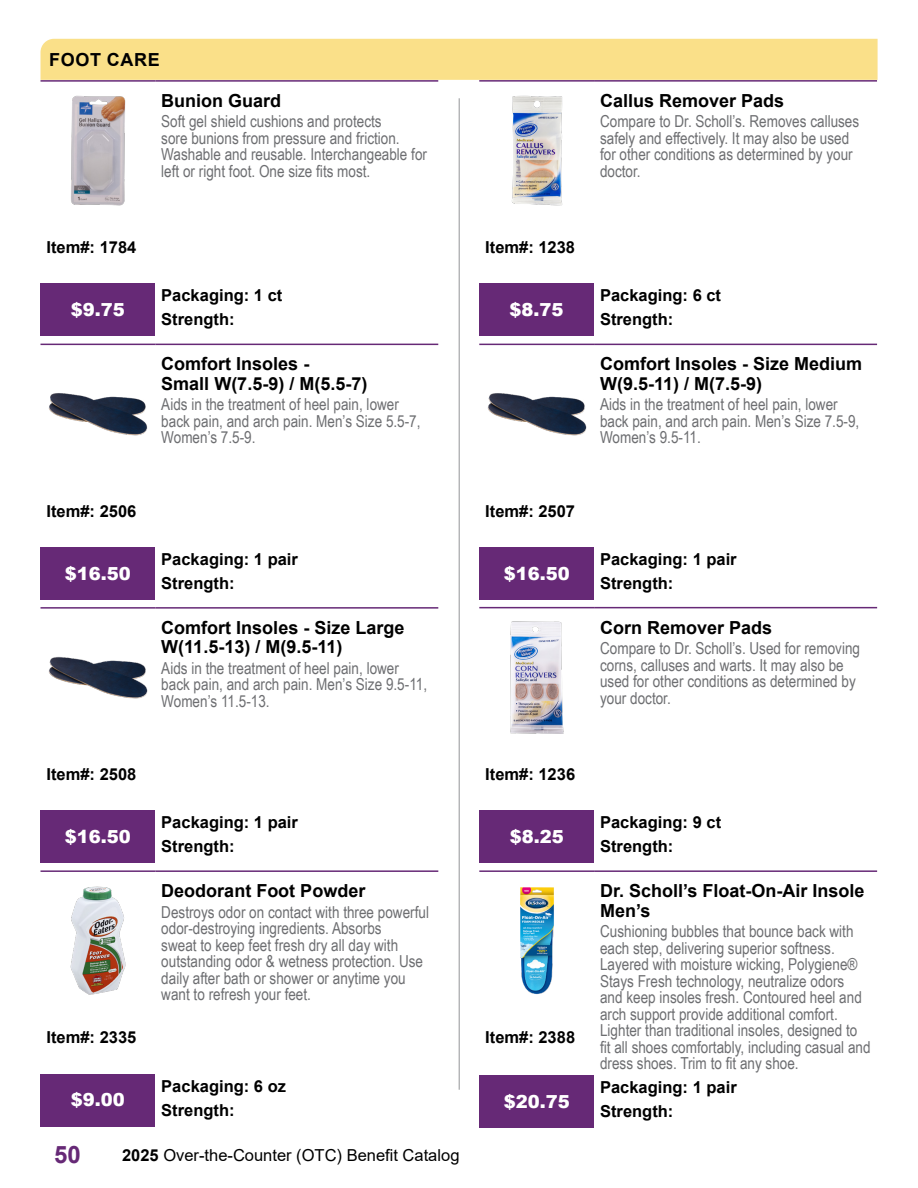
<style>
.page{position:relative;width:918px;height:1188px;background:#fff}
.page>*{position:absolute;margin:0;border:0;box-sizing:border-box;transform-origin:0 0}
.t1{font:700 24px "Arial";color:#662976}
.t2{font:700 18px/19.5px "Arial";color:#000}
.t3{font:900 18px "Arial";color:#fff}
.t4{font:700 18px "Arial";letter-spacing:.035em;color:#000}
.t5{font:16.5px/16.5px "Arial Narrow";color:#6d6e71}
.t6{font:700 16.5px "Arial";color:#000}
.t7{font:16.5px "Arial";color:#000}
.s1{font-weight:700}
</style>
<div class="page">
<hr style="left:459px;top:98px;width:1px;height:992px;background:#939598">
<div style="left:40px;top:283px;width:115px;height:53px;background:#662976"></div>
<hr style="left:40px;top:80px;width:115px;height:2px;background:#662976">
<hr style="left:155px;top:80px;width:283px;height:2px;background:#662976">
<img style="left:71px;top:95px;width:55px;height:111px">
<div style="left:479px;top:283px;width:115px;height:53px;background:#662976"></div>
<hr style="left:479px;top:80px;width:115px;height:2px;background:#662976">
<hr style="left:594px;top:80px;width:283px;height:2px;background:#662976">
<img style="left:512px;top:95px;width:51px;height:111px">
<div style="left:41px;top:547px;width:114px;height:53px;background:#662976"></div>
<hr style="left:41px;top:344px;width:114px;height:1px;background:#662976">
<hr style="left:155px;top:344px;width:283px;height:1px;background:#662976">
<img style="left:48px;top:393px;width:100px;height:43px">
<div style="left:479px;top:547px;width:115px;height:53px;background:#662976"></div>
<hr style="left:479px;top:344px;width:115px;height:1px;background:#662976">
<hr style="left:594px;top:344px;width:283px;height:1px;background:#662976">
<img style="left:487px;top:393px;width:100px;height:43px">
<div style="left:41px;top:810px;width:114px;height:53px;background:#662976"></div>
<hr style="left:41px;top:607px;width:114px;height:2px;background:#662976">
<hr style="left:155px;top:607px;width:283px;height:2px;background:#662976">
<img style="left:48px;top:656px;width:100px;height:43px">
<div style="left:479px;top:810px;width:115px;height:53px;background:#662976"></div>
<hr style="left:479px;top:607px;width:115px;height:1px;background:#662976">
<hr style="left:594px;top:607px;width:283px;height:1px;background:#662976">
<img style="left:510px;top:621px;width:54px;height:113px">
<div style="left:41px;top:1074px;width:114px;height:52px;background:#662976"></div>
<hr style="left:41px;top:870px;width:114px;height:2px;background:#662976">
<hr style="left:155px;top:870px;width:283px;height:2px;background:#662976">
<img style="left:70px;top:886px;width:56px;height:109px">
<div style="left:479px;top:1075px;width:115px;height:53px;background:#662976"></div>
<hr style="left:479px;top:870px;width:115px;height:2px;background:#662976">
<hr style="left:594px;top:870px;width:283px;height:2px;background:#662976">
<img style="left:520px;top:887px;width:34px;height:107px">
<div style="left:41px;top:39px;width:837px;height:41px;background:#fae089"></div>
<h3 class="t4" style="left:49px;top:47px;width:112px">FOOT CARE</h3>
<p class="t2" style="left:161px;top:91px;width:122px">Bunion Guard</p>
<p class="t5" style="left:161px;top:113px;width:267px">Soft gel shield cushions and protects<br>sore bunions from pressure and friction.<br>Washable and reusable. Interchangeable for left or right foot. One size fits most.</p>
<p class="t2" style="left:600px;top:91px;width:186px">Callus Remover Pads</p>
<p class="t5" style="left:600px;top:113px;width:261px">Compare to Dr. Scholl’s. Removes calluses safely and effectively. It may also be used for other conditions as determined by your doctor.</p>
<p class="t6" style="left:46px;top:236px;width:91px">Item#: 1784</p>
<p class="t6" style="left:485px;top:236px;width:91px">Item#: 1238</p>
<p class="t3" style="left:71px;top:297px;width:56px">$9.75</p>
<p class="t6" style="left:161px;top:284px;width:123px">Packaging: 1 ct</p>
<p class="t6" style="left:161px;top:308px;width:75px">Strength:</p>
<p class="t3" style="left:510px;top:297px;width:56px">$8.75</p>
<p class="t6" style="left:600px;top:284px;width:123px">Packaging: 6 ct</p>
<p class="t6" style="left:600px;top:308px;width:75px">Strength:</p>
<p class="t2" style="left:161px;top:354px;width:208px">Comfort Insoles -<br>Small W(7.5-9) / M(5.5-7)</p>
<p class="t5" style="left:161px;top:396px;width:261px">Aids in the treatment of heel pain, lower back pain, and arch pain. Men’s Size 5.5-7,<br>Women’s 7.5-9.</p>
<p class="t2" style="left:600px;top:354px;width:264px">Comfort Insoles - Size Medium<br>W(9.5-11) / M(7.5-9)</p>
<p class="t5" style="left:600px;top:396px;width:261px">Aids in the treatment of heel pain, lower back pain, and arch pain. Men’s Size 7.5-9,<br>Women’s 9.5-11.</p>
<p class="t6" style="left:46px;top:499px;width:91px">Item#: 2506</p>
<p class="t6" style="left:485px;top:499px;width:91px">Item#: 2507</p>
<p class="t3" style="left:65px;top:560px;width:68px">$16.50</p>
<p class="t6" style="left:161px;top:547px;width:138px">Packaging: 1 pair</p>
<p class="t6" style="left:161px;top:571px;width:75px">Strength:</p>
<p class="t3" style="left:504px;top:560px;width:68px">$16.50</p>
<p class="t6" style="left:600px;top:547px;width:138px">Packaging: 1 pair</p>
<p class="t6" style="left:600px;top:571px;width:75px">Strength:</p>
<p class="t2" style="left:161px;top:618px;width:245px">Comfort Insoles - Size Large<br>W(11.5-13) / M(9.5-11)</p>
<p class="t5" style="left:161px;top:659px;width:267px">Aids in the treatment of heel pain, lower back pain, and arch pain. Men’s Size 9.5-11,<br>Women’s 11.5-13.</p>
<p class="t2" style="left:600px;top:618px;width:174px">Corn Remover Pads</p>
<p class="t5" style="left:600px;top:640px;width:261px">Compare to Dr. Scholl’s. Used for removing corns, calluses and warts. It may also be used for other conditions as determined by your doctor.</p>
<p class="t6" style="left:47px;top:763px;width:91px">Item#: 2508</p>
<p class="t6" style="left:485px;top:762px;width:91px">Item#: 1236</p>
<p class="t3" style="left:65px;top:824px;width:68px">$16.50</p>
<p class="t6" style="left:161px;top:811px;width:138px">Packaging: 1 pair</p>
<p class="t6" style="left:161px;top:835px;width:75px">Strength:</p>
<p class="t3" style="left:510px;top:823px;width:56px">$8.25</p>
<p class="t6" style="left:600px;top:811px;width:123px">Packaging: 9 ct</p>
<p class="t6" style="left:600px;top:835px;width:75px">Strength:</p>
<p class="t6" style="left:46px;top:1026px;width:91px">Item#: 2335</p>
<p class="t2" style="left:161px;top:881px;width:206px">Deodorant Foot Powder</p>
<p class="t5" style="left:161px;top:903px;width:269px">Destroys odor on contact with three powerful odor-destroying ingredients. Absorbs<br>sweat to keep feet fresh dry all day with outstanding odor &amp; wetness protection. Use daily after bath or shower or anytime you want to refresh your feet.</p>
<p class="t6" style="left:485px;top:1026px;width:91px">Item#: 2388</p>
<p class="t2" style="left:600px;top:881px;width:266px">Dr. Scholl’s Float-On-Air Insole<br>Men’s</p>
<p class="t5" style="left:600px;top:923px;width:272px">Cushioning bubbles that bounce back with each step, delivering superior softness.<br>Layered with moisture wicking, Polygiene® Stays Fresh technology, neutralize odors and keep insoles fresh. Contoured heel and arch support provide additional comfort.<br>Lighter than traditional insoles, designed to fit all shoes comfortably, including casual and dress shoes. Trim to fit any shoe.</p>
<p class="t3" style="left:71px;top:1087px;width:56px">$9.00</p>
<p class="t6" style="left:161px;top:1074px;width:126px">Packaging: 6 oz</p>
<p class="t6" style="left:161px;top:1098px;width:75px">Strength:</p>
<p class="t3" style="left:504px;top:1089px;width:68px">$20.75</p>
<p class="t6" style="left:600px;top:1076px;width:138px">Packaging: 1 pair</p>
<p class="t6" style="left:600px;top:1100px;width:75px">Strength:</p>
<h1 class="t1" style="left:54px;top:1138px;width:28px">50</h1>
<p class="t7" style="left:122px;top:1143px;width:339px"><span class="s1">2025</span> Over-the-Counter (OTC) Benefit Catalog</p>
</div>
